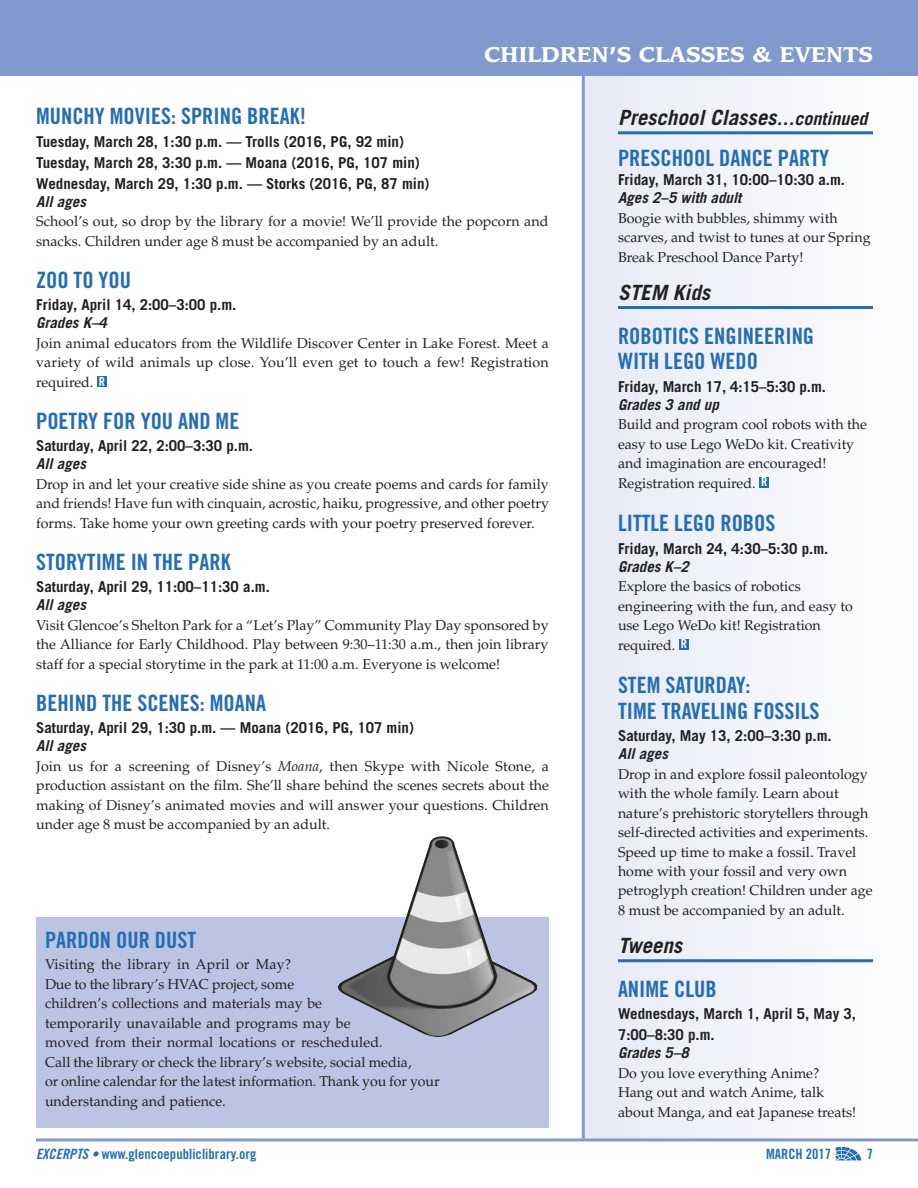
<style>
.page{position:relative;width:918px;height:1188px;background:#fff}
.page>*{position:absolute;margin:0;border:0;box-sizing:border-box;transform-origin:0 0}
.t1{font:22.5px/25.5px "Trade Gothic Bold Cond Twenty";color:#236db6}
.t2{font:italic 700 21px "Trade Gothic";color:#231f20}
.t3{font:700 21px "Leawood";letter-spacing:.01em;color:#fff}
.t4{font:700 15px/21px "Trade Gothic";color:#231f20}
.t5{font:italic 700 15px "Trade Gothic";color:#231f20}
.t6{font:14.25px/19.5px "Palatino";color:#231f20}
.t7{font:14.25px "Trade Gothic Bold Cond Twenty";letter-spacing:.005em;color:#236db6}
.t8{font:12.6px "Trade Gothic Bold Cond Twenty";color:#fff}
.s1{font-style:italic}
.s2{font-size:18px}
.s3{font-family:"Trade Gothic Bold Cond Twenty Obl"}
</style>
<div class="page">
<div style="left:583px;top:4px;width:335px;height:1134px;background:#f3f5fa"></div>
<hr style="left:582px;top:4px;width:3px;height:1134px;background:#8199ce">
<div style="left:0;top:0;width:918px;height:76px;background:#8199ce"></div>
<hr style="left:618px;top:131px;width:255px;height:3px;background:#236db6">
<hr style="left:618px;top:306px;width:255px;height:3px;background:#236db6">
<hr style="left:618px;top:959px;width:255px;height:3px;background:#236db6">
<div style="left:679px;top:639px;width:10px;height:11px;background:#236db6"></div>
<div style="left:759px;top:477px;width:10px;height:11px;background:#236db6"></div>
<div style="left:97px;top:376px;width:10px;height:11px;background:#236db6"></div>
<div style="left:36px;top:917px;width:512px;height:210px;background:#bbc5e3"></div>
<hr style="left:36px;top:1138px;width:882px;height:3px;background:#8199ce">
<svg style="left:836px;top:1147px;width:25px;height:13px"></svg>
<img style="left:338px;top:836px;width:199px;height:201px">
<h2 class="t3" style="left:484px;top:45px;width:390px">CHILDREN’S CLASSES &amp; EVENTS</h2>
<h1 class="t1" style="left:36px;top:105px;width:271px">MUNCHY MOVIES: SPRING BREAK!</h1>
<p class="t4" style="left:36px;top:132px;width:395px">Tuesday, March 28, 1:30 p.m. — Trolls (2016, PG, 92 min)<br>Tuesday, March 28, 3:30 p.m. — Moana (2016, PG, 107 min)<br>Wednesday, March 29, 1:30 p.m. — Storks (2016, PG, 87 min)</p>
<p class="t5" style="left:36px;top:196px;width:52px">All ages</p>
<p class="t6" style="left:36px;top:213px;width:514px">School’s out, so drop by the library for a movie! We’ll provide the popcorn and snacks. Children under age 8 must be accompanied by an adult.</p>
<h1 class="t1" style="left:36px;top:269px;width:96px">ZOO TO YOU</h1>
<p class="t4" style="left:36px;top:296px;width:202px">Friday, April 14, 2:00–3:00 p.m.</p>
<p class="t5" style="left:36px;top:317px;width:72px">Grades K–4</p>
<p class="t6" style="left:36px;top:335px;width:514px;text-align:justify">Join animal educators from the Wildlife Discover Center in Lake Forest. Meet a variety of wild animals up close. You’ll even get to touch a few! Registration required.</p>
<h1 class="t1" style="left:36px;top:410px;width:205px">POETRY FOR YOU AND ME</h1>
<p class="t4" style="left:36px;top:437px;width:219px">Saturday, April 22, 2:00–3:30 p.m.</p>
<p class="t5" style="left:36px;top:458px;width:52px">All ages</p>
<p class="t6" style="left:36px;top:476px;width:514px;text-align:justify">Drop in and let your creative side shine as you create poems and cards for family and friends! Have fun with cinquain, acrostic, haiku, progressive, and other poetry forms. Take home your own greeting cards with your poetry preserved forever.</p>
<h1 class="t1" style="left:36px;top:551px;width:196px">STORYTIME IN THE PARK</h1>
<p class="t4" style="left:36px;top:578px;width:235px">Saturday, April 29, 11:00–11:30 a.m.</p>
<p class="t5" style="left:36px;top:599px;width:52px">All ages</p>
<p class="t6" style="left:36px;top:617px;width:514px;text-align:justify">Visit Glencoe’s Shelton Park for a “Let’s Play” Community Play Day sponsored by the Alliance for Early Childhood. Play between 9:30–11:30 a.m., then join library staff for a special storytime in the park at 11:00 a.m. Everyone is welcome!</p>
<h1 class="t1" style="left:36px;top:692px;width:231px">BEHIND THE SCENES: MOANA</h1>
<p class="t4" style="left:36px;top:719px;width:379px">Saturday, April 29, 1:30 p.m. — Moana (2016, PG, 107 min)</p>
<p class="t5" style="left:36px;top:740px;width:52px">All ages</p>
<p class="t6" style="left:36px;top:758px;width:514px;text-align:justify">Join us for a screening of Disney’s <span class="s1">Moana</span>, then Skype with Nicole Stone, a production assistant on the film. She’ll share behind the scenes secrets about the making of Disney’s animated movies and will answer your questions. Children under age 8 must be accompanied by an adult.</p>
<h2 class="t2" style="left:618px;top:110px;width:251px">Preschool Classes<span class="s2">…continued</span></h2>
<h1 class="t1" style="left:618px;top:147px;width:213px">PRESCHOOL DANCE PARTY</h1>
<p class="t4" style="left:618px;top:171px;width:229px">Friday, March 31, 10:00–10:30 a.m.</p>
<p class="t5" style="left:618px;top:192px;width:125px">Ages 2–5 with adult</p>
<p class="t6" style="left:618px;top:210px;width:254px">Boogie with bubbles, shimmy with scarves, and twist to tunes at our Spring<br>Break Preschool Dance Party!</p>
<h2 class="t2" style="left:618px;top:285px;width:94px">STEM Kids</h2>
<h1 class="t1" style="left:618px;top:325px;width:198px">ROBOTICS ENGINEERING<br>WITH LEGO WEDO</h1>
<p class="t4" style="left:618px;top:377px;width:210px">Friday, March 17, 4:15–5:30 p.m.</p>
<p class="t5" style="left:618px;top:399px;width:102px">Grades 3 and up</p>
<p class="t6" style="left:618px;top:416px;width:251px">Build and program cool robots with the easy to use Lego WeDo kit. Creativity and imagination are encouraged!<br>Registration required.</p>
<h1 class="t1" style="left:618px;top:512px;width:159px">LITTLE LEGO ROBOS</h1>
<p class="t4" style="left:618px;top:539px;width:212px">Friday, March 24, 4:30–5:30 p.m.</p>
<p class="t5" style="left:618px;top:561px;width:72px">Grades K–2</p>
<p class="t6" style="left:618px;top:578px;width:236px">Explore the basics of robotics engineering with the fun, and easy to use Lego WeDo kit! Registration required.</p>
<h1 class="t1" style="left:618px;top:674px;width:203px">STEM SATURDAY:<br>TIME TRAVELING FOSSILS</h1>
<p class="t4" style="left:618px;top:727px;width:215px">Saturday, May 13, 2:00–3:30 p.m.</p>
<p class="t5" style="left:618px;top:748px;width:52px">All ages</p>
<p class="t6" style="left:618px;top:766px;width:256px">Drop in and explore fossil paleontology with the whole family. Learn about nature’s prehistoric storytellers through self-directed activities and experiments.<br>Speed up time to make a fossil. Travel home with your fossil and very own petroglyph creation! Children under age 8 must be accompanied by an adult.</p>
<h2 class="t2" style="left:618px;top:938px;width:66px">Tweens</h2>
<h1 class="t1" style="left:618px;top:978px;width:100px">ANIME CLUB</h1>
<p class="t4" style="left:618px;top:1005px;width:240px">Wednesdays, March 1, April 5, May 3,<br>7:00–8:30 p.m.</p>
<p class="t5" style="left:618px;top:1047px;width:72px">Grades 5–8</p>
<p class="t6" style="left:618px;top:1065px;width:240px">Do you love everything Anime?<br>Hang out and watch Anime, talk about Manga, and eat Japanese treats!</p>
<p class="t8" style="left:99px;top:377px;width:8px">R</p>
<p class="t8" style="left:761px;top:477px;width:8px">R</p>
<p class="t8" style="left:681px;top:639px;width:8px">R</p>
<h1 class="t1" style="left:45px;top:929px;width:153px">PARDON OUR DUST</h1>
<p class="t6" style="left:45px;top:956px;width:396px">Visiting the library in April or May?<br>Due to the library’s HVAC project, some<br>children’s collections and materials may be<br>temporarily unavailable and programs may be<br>moved from their normal locations or rescheduled.<br>Call the library or check the library’s website, social media,<br>or online calendar for the latest information. Thank you for your understanding and patience.</p>
<p class="t7" style="left:36px;top:1149px;width:222px"><span class="s3">EXCERPTS •</span> www.glencoepubliclibrary.org</p>
<p class="t7" style="left:766px;top:1149px;width:66px">MARCH 2017</p>
<p class="t7" style="left:867px;top:1149px;width:8px">7</p>
</div>
